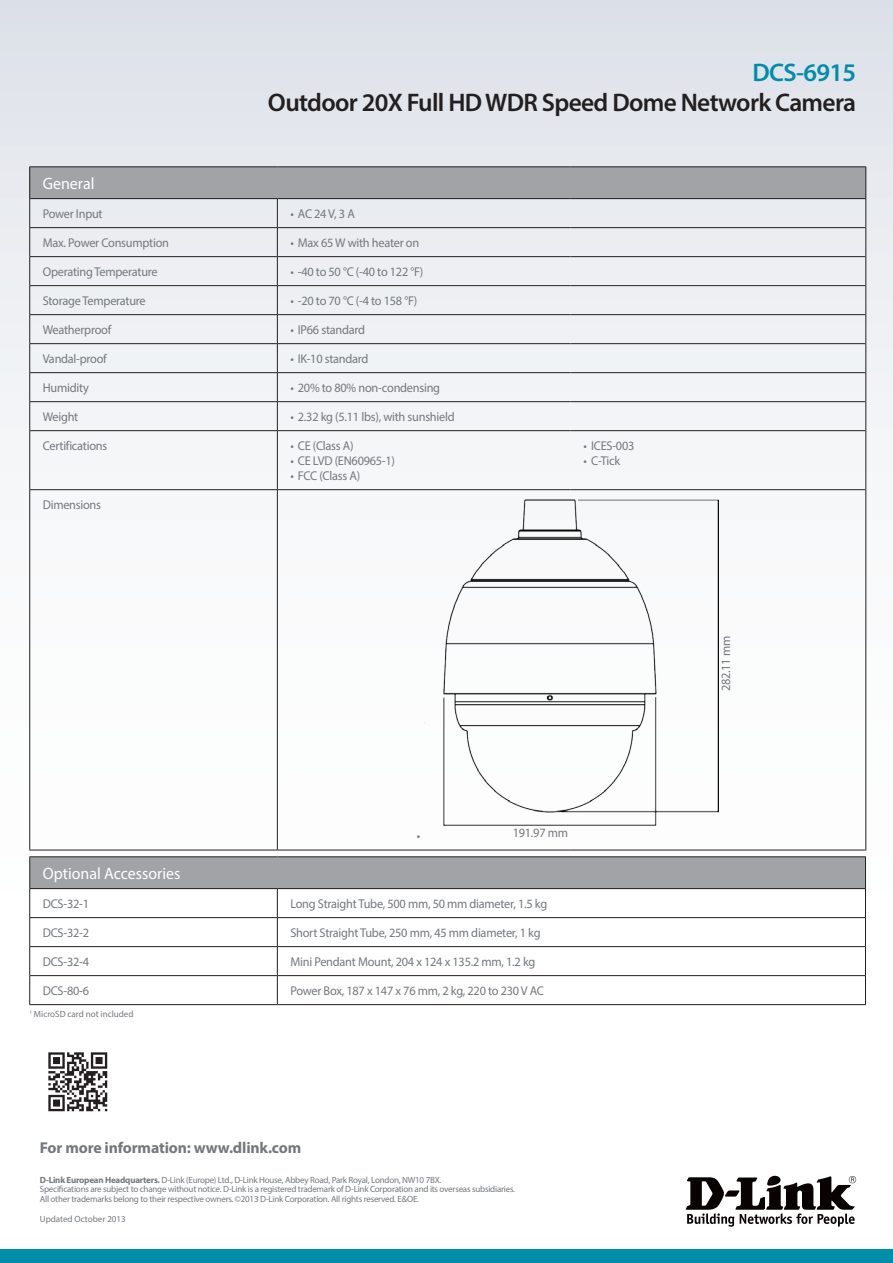
<style>
.page{position:relative;width:893px;height:1263px;background:#fff}
.page>*{position:absolute;margin:0;border:0;box-sizing:border-box;transform-origin:0 0}
.t1{font:600 25.5px "Myriad Pro";letter-spacing:-.025em;color:#231f20}
.t2{font:600 25.5px "Myriad Pro";letter-spacing:-.025em;color:#008da8}
.t3{font:16.5px "Myriad Pro";color:#fff}
.t4{font:700 15.75px "Myriad Pro";letter-spacing:-.01em;color:#74787d}
.t5{font:12.75px "Myriad Pro";letter-spacing:-.02em;color:#74787d}
.t6{font:9px/9.8px "Myriad Pro";letter-spacing:-.025em;color:#74787d}
.t7{font:9px "Myriad Pro";color:#74787d}
.s1{font-weight:700}
</style>
<div class="page">
<div style="left:0;top:0;width:893px;height:1084px;background:linear-gradient(to bottom,#e2e5eb,#fff)"></div>
<div style="left:0;top:1249px;width:893px;height:14px;background:#008da8"></div>
<svg style="left:686px;top:1176px;width:170px;height:51px"></svg>
<img style="left:40px;top:1043px;width:75px;height:69px">
<div style="left:30px;top:167px;width:836px;height:32px;background:#a1a3a7"></div>
<hr style="left:865px;top:167px;width:1px;height:31px;background:#231f20">
<hr style="left:865px;top:490px;width:1px;height:360px;background:#231f20">
<svg style="left:29px;top:199px;width:1px;height:231px"></svg>
<hr style="left:29px;top:431px;width:1px;height:58px;background:#231f20">
<svg style="left:865px;top:199px;width:1px;height:232px"></svg>
<hr style="left:865px;top:431px;width:1px;height:59px;background:#231f20">
<hr style="left:571px;top:314px;width:294px;height:1px;background:#231f20">
<hr style="left:571px;top:343px;width:294px;height:1px;background:#231f20">
<hr style="left:571px;top:372px;width:294px;height:1px;background:#231f20">
<hr style="left:571px;top:401px;width:294px;height:1px;background:#231f20">
<hr style="left:571px;top:430px;width:294px;height:1px;background:#231f20">
<hr style="left:29px;top:166px;width:248px;height:1px;background:#231f20">
<hr style="left:277px;top:166px;width:294px;height:1px;background:#231f20">
<hr style="left:571px;top:166px;width:295px;height:1px;background:#231f20">
<hr style="left:29px;top:314px;width:248px;height:1px;background:#231f20">
<hr style="left:29px;top:343px;width:248px;height:1px;background:#231f20">
<hr style="left:29px;top:372px;width:248px;height:1px;background:#231f20">
<hr style="left:29px;top:401px;width:248px;height:1px;background:#231f20">
<hr style="left:29px;top:430px;width:248px;height:1px;background:#231f20">
<svg style="left:277px;top:199px;width:1px;height:231px"></svg>
<hr style="left:277px;top:431px;width:1px;height:58px;background:#231f20">
<hr style="left:277px;top:314px;width:294px;height:1px;background:#231f20">
<hr style="left:277px;top:343px;width:294px;height:1px;background:#231f20">
<hr style="left:277px;top:372px;width:294px;height:1px;background:#231f20">
<hr style="left:277px;top:401px;width:294px;height:1px;background:#231f20">
<hr style="left:277px;top:430px;width:294px;height:1px;background:#231f20">
<hr style="left:29px;top:167px;width:1px;height:31px;background:#231f20">
<hr style="left:29px;top:198px;width:248px;height:1px;background:#231f20">
<hr style="left:277px;top:198px;width:294px;height:1px;background:#231f20">
<hr style="left:571px;top:198px;width:295px;height:1px;background:#231f20">
<hr style="left:29px;top:227px;width:248px;height:1px;background:#231f20">
<hr style="left:277px;top:227px;width:294px;height:1px;background:#231f20">
<hr style="left:571px;top:227px;width:294px;height:1px;background:#231f20">
<hr style="left:29px;top:256px;width:248px;height:1px;background:#231f20">
<hr style="left:277px;top:256px;width:294px;height:1px;background:#231f20">
<hr style="left:571px;top:256px;width:294px;height:1px;background:#231f20">
<hr style="left:29px;top:285px;width:248px;height:1px;background:#231f20">
<hr style="left:277px;top:285px;width:294px;height:1px;background:#231f20">
<hr style="left:571px;top:285px;width:294px;height:1px;background:#231f20">
<hr style="left:277px;top:489px;width:294px;height:1px;background:#231f20">
<hr style="left:571px;top:489px;width:294px;height:1px;background:#231f20">
<hr style="left:277px;top:850px;width:294px;height:1px;background:#231f20">
<hr style="left:571px;top:850px;width:295px;height:1px;background:#231f20">
<hr style="left:29px;top:489px;width:248px;height:1px;background:#231f20">
<hr style="left:29px;top:490px;width:1px;height:360px;background:#231f20">
<hr style="left:277px;top:490px;width:1px;height:360px;background:#231f20">
<hr style="left:29px;top:850px;width:248px;height:1px;background:#231f20">
<img style="left:424px;top:499px;width:294px;height:326px">
<div style="left:30px;top:857px;width:835px;height:32px;background:#a1a3a7"></div>
<hr style="left:865px;top:857px;width:1px;height:31px;background:#231f20">
<svg style="left:865px;top:889px;width:1px;height:115px"></svg>
<hr style="left:29px;top:888px;width:248px;height:1px;background:#231f20">
<hr style="left:29px;top:917px;width:248px;height:1px;background:#231f20">
<hr style="left:29px;top:946px;width:248px;height:1px;background:#231f20">
<hr style="left:29px;top:975px;width:248px;height:1px;background:#231f20">
<svg style="left:29px;top:889px;width:1px;height:115px"></svg>
<hr style="left:29px;top:1004px;width:248px;height:1px;background:#231f20">
<hr style="left:277px;top:888px;width:589px;height:1px;background:#231f20">
<hr style="left:277px;top:917px;width:588px;height:1px;background:#231f20">
<hr style="left:277px;top:946px;width:588px;height:1px;background:#231f20">
<hr style="left:277px;top:975px;width:588px;height:1px;background:#231f20">
<svg style="left:277px;top:889px;width:1px;height:115px"></svg>
<hr style="left:277px;top:1004px;width:589px;height:1px;background:#231f20">
<hr style="left:29px;top:856px;width:248px;height:1px;background:#231f20">
<hr style="left:29px;top:857px;width:1px;height:31px;background:#231f20">
<hr style="left:277px;top:856px;width:589px;height:1px;background:#231f20">
<h1 class="t2" style="left:752px;top:56px;width:105px">DCS-6915</h1>
<h1 class="t1" style="left:268px;top:86px;width:590px">Outdoor 20X Full HD WDR Speed Dome Network Camera</h1>
<p class="t3" style="left:43px;top:173px;width:53px">General</p>
<p class="t5" style="left:43px;top:206px;width:61px">Power Input</p>
<p class="t5" style="left:290px;top:206px;width:66px">• AC 24 V, 3 A</p>
<p class="t5" style="left:43px;top:235px;width:128px">Max. Power Consumption</p>
<p class="t5" style="left:290px;top:235px;width:130px">• Max 65 W with heater on</p>
<p class="t5" style="left:43px;top:264px;width:116px">Operating Temperature</p>
<p class="t5" style="left:290px;top:264px;width:134px">• -40 to 50 °C (-40 to 122 °F)</p>
<p class="t5" style="left:43px;top:293px;width:105px">Storage Temperature</p>
<p class="t5" style="left:290px;top:293px;width:128px">• -20 to 70 °C (-4 to 158 °F)</p>
<p class="t5" style="left:43px;top:322px;width:70px">Weatherproof</p>
<p class="t5" style="left:290px;top:322px;width:76px">• IP66 standard</p>
<p class="t5" style="left:43px;top:351px;width:66px">Vandal-proof</p>
<p class="t5" style="left:290px;top:351px;width:80px">• IK-10 standard</p>
<p class="t5" style="left:43px;top:380px;width:48px">Humidity</p>
<p class="t5" style="left:290px;top:380px;width:151px">• 20% to 80% non-condensing</p>
<p class="t5" style="left:43px;top:409px;width:37px">Weight</p>
<p class="t5" style="left:290px;top:409px;width:166px">• 2.32 kg (5.11 lbs), with sunshield</p>
<p class="t5" style="left:43px;top:438px;width:66px">Certifications</p>
<p class="t5" style="left:290px;top:438px;width:65px">• CE (Class A)</p>
<p class="t5" style="left:290px;top:453px;width:106px">• CE LVD (EN60965-1)</p>
<p class="t5" style="left:290px;top:468px;width:71px">• FCC (Class A)</p>
<p class="t5" style="left:43px;top:497px;width:60px">Dimensions</p>
<p class="t5" style="left:584px;top:438px;width:52px">• ICES-003</p>
<p class="t5" style="left:584px;top:453px;width:38px">• C-Tick</p>
<p class="t5" style="left:417px;top:828px;width:5px">•</p>
<p class="t5" style="left:513px;top:825px;width:57px">191.97 mm</p>
<p class="t3" style="left:43px;top:863px;width:139px">Optional Accessories</p>
<p class="t5" style="left:43px;top:896px;width:48px">DCS-32-1</p>
<p class="t5" style="left:290px;top:896px;width:258px">Long Straight Tube, 500 mm, 50 mm diameter, 1.5 kg</p>
<p class="t5" style="left:43px;top:925px;width:48px">DCS-32-2</p>
<p class="t5" style="left:290px;top:925px;width:252px">Short Straight Tube, 250 mm, 45 mm diameter, 1 kg</p>
<p class="t5" style="left:43px;top:954px;width:48px">DCS-32-4</p>
<p class="t5" style="left:290px;top:954px;width:246px">Mini Pendant Mount, 204 x 124 x 135.2 mm, 1.2 kg</p>
<p class="t5" style="left:43px;top:983px;width:48px">DCS-80-6</p>
<p class="t5" style="left:290px;top:983px;width:255px">Power Box, 187 x 147 x 76 mm, 2 kg, 220 to 230 V AC</p>
<p class="t7" style="left:29px;top:1009px;width:106px"><sup>1</sup> MicroSD card not included</p>
<p class="t4" style="left:40px;top:1138px;width:263px">For more information: www.dlink.com</p>
<p class="t6" style="left:40px;top:1174px;width:477px"><span class="s1">D-Link European Headquarters.</span> D-Link (Europe) Ltd., D-Link House, Abbey Road, Park Royal, London, NW10 7BX.<br>Specifications are subject to change without notice. D-Link is a registered trademark of D-Link Corporation and its overseas subsidiaries.<br>All other trademarks belong to their respective owners. ©2013 D-Link Corporation. All rights reserved. E&amp;OE.</p>
<p class="t7" style="left:40px;top:1213px;width:87px">Updated October 2013</p>
<p class="t5" style="left:718px;top:691px;width:57px;rotate:-90deg">282.11 mm</p>
</div>
